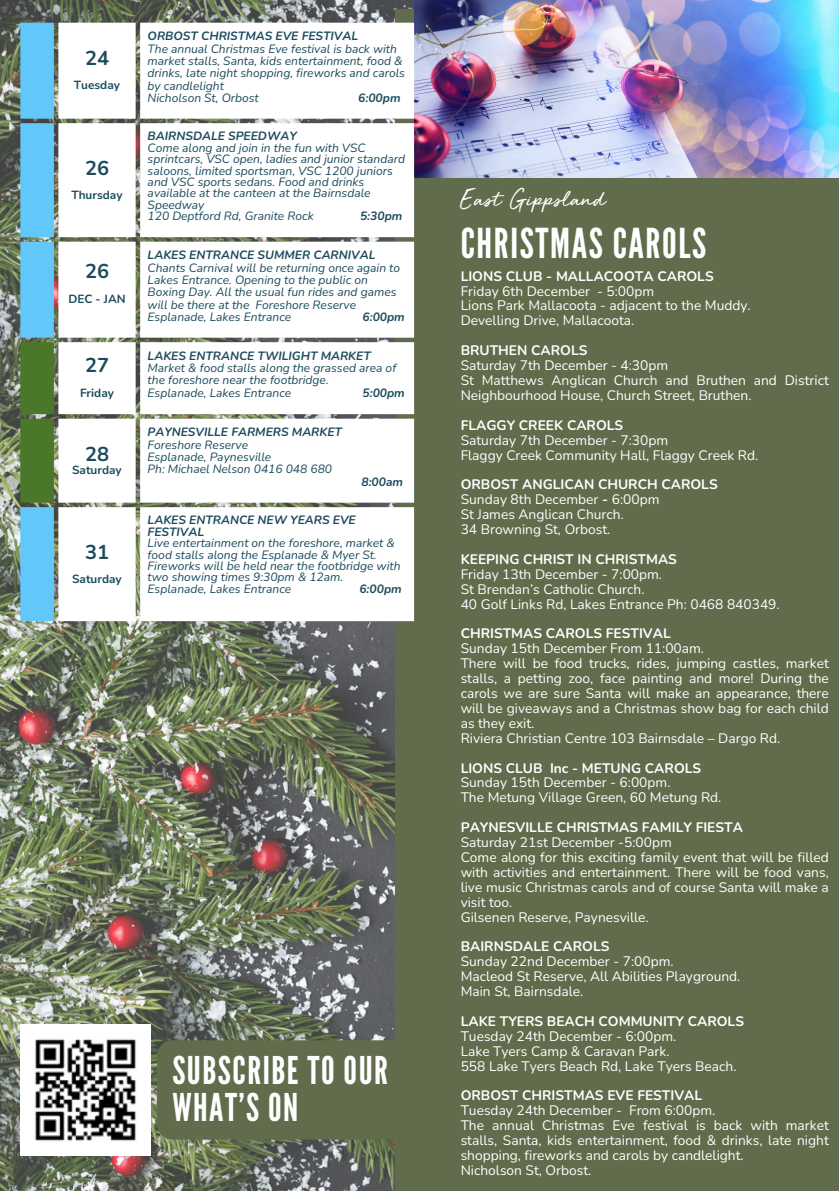
<style>
.page{position:relative;width:839px;height:1191px;background:#fff}
.page>*{position:absolute;margin:0;border:0;box-sizing:border-box;transform-origin:0 0}
.t1{font:41.2px "League Gothic";letter-spacing:.04em;color:#fff}
.t2{font:38.2px/37.6px "League Gothic";letter-spacing:.04em;color:#fff}
.t3{font:25.8px "Golden Plains";color:#fff}
.t4{font:700 20px "Nunito";color:#1c4b5d}
.t5{font:13.8px/15px "Nunito";color:#fff;text-align:justify}
.t6{font:700 13.8px "Nunito";color:#fff}
.t7{font:italic 12px/11.4px "Nunito";color:#1c4b5d}
.t8{font:italic 700 12px/11.4px "Nunito";color:#1c4b5d}
.t9{font:700 11.8px "Nunito";color:#1c4b5d}
.s1{font-weight:700}
</style>
<div class="page">
<img style="left:0;top:0;width:414px;height:1191px">
<div style="left:395px;top:9px;width:443px;height:1182px;background:#606c4b"></div>
<img style="left:414px;top:0;width:424px;height:177px">
<svg style="left:58px;top:23px;width:356px;height:598px"></svg>
<svg style="left:20px;top:23px;width:34px;height:598px"></svg>
<img style="left:20px;top:1025px;width:131px;height:130px">
<div style="left:157px;top:1040px;width:238px;height:100px;background:#606c4b"></div>
<h2 class="t4" style="left:85px;top:45px;width:25px">24</h2>
<h1 class="t9" style="left:74px;top:78px;width:48px">Tuesday</h1>
<p class="t4" style="left:85px;top:155px;width:25px">26</p>
<p class="t9" style="left:71px;top:188px;width:53px">Thursday</p>
<p class="t4" style="left:85px;top:258px;width:25px">26</p>
<p class="t9" style="left:68px;top:291px;width:59px">DEC - JAN</p>
<p class="t4" style="left:85px;top:352px;width:25px">27</p>
<p class="t9" style="left:80px;top:385px;width:35px">Friday</p>
<p class="t4" style="left:85px;top:441px;width:25px">28</p>
<p class="t9" style="left:72px;top:462px;width:51px">Saturday</p>
<p class="t4" style="left:85px;top:539px;width:25px">31</p>
<p class="t9" style="left:72px;top:572px;width:51px">Saturday</p>
<p class="t8" style="left:148px;top:31px;width:212px">ORBOST CHRISTMAS EVE FESTIVAL</p>
<p class="t7" style="left:148px;top:42px;width:259px;line-height:12.4px">The annual Christmas Eve festival is back with market stalls, Santa, kids entertainment, food &amp; drinks, late night shopping, fireworks and carols by candlelight</p>
<p class="t7" style="left:148px;top:92px;width:113px">Nicholson St, Orbost</p>
<p class="t8" style="left:358px;top:92px;width:44px">6:00pm</p>
<p class="t8" style="left:148px;top:131px;width:151px">BAIRNSDALE SPEEDWAY</p>
<p class="t7" style="left:148px;top:142px;width:259px">Come along and join in the fun with VSC sprintcars, VSC open, ladies and junior standard saloons, limited sportsman, VSC 1200 juniors and VSC sports sedans. Food and drinks available at the canteen at the Bairnsdale Speedway</p>
<p class="t7" style="left:148px;top:211px;width:167px">120 Deptford Rd, Granite Rock</p>
<p class="t8" style="left:360px;top:211px;width:44px">5:30pm</p>
<p class="t8" style="left:148px;top:250px;width:229px">LAKES ENTRANCE SUMMER CARNIVAL</p>
<p class="t7" style="left:148px;top:261px;width:254px;line-height:12.4px">Chants Carnival will be returning once again to Lakes Entrance. Opening to the public on Boxing Day. All the usual fun rides and games will be there at the Foreshore Reserve</p>
<p class="t7" style="left:148px;top:311px;width:145px">Esplanade, Lakes Entrance</p>
<p class="t8" style="left:362px;top:311px;width:44px">6:00pm</p>
<p class="t8" style="left:148px;top:350px;width:225px">LAKES ENTRANCE TWILIGHT MARKET</p>
<p class="t7" style="left:148px;top:362px;width:250px;line-height:12.4px">Market &amp; food stalls along the grassed area of the foreshore near the footbridge.</p>
<p class="t7" style="left:148px;top:387px;width:145px">Esplanade, Lakes Entrance</p>
<p class="t8" style="left:362px;top:387px;width:44px">5:00pm</p>
<p class="t8" style="left:148px;top:427px;width:196px">PAYNESVILLE FARMERS MARKET</p>
<p class="t7" style="left:148px;top:439px;width:102px">Foreshore Reserve</p>
<p class="t7" style="left:148px;top:451px;width:125px">Esplanade, Paynesville</p>
<p class="t7" style="left:148px;top:464px;width:186px">Ph: Michael Nelson 0416 048 680</p>
<p class="t8" style="left:361px;top:476px;width:43px">8:00am</p>
<p class="t8" style="left:148px;top:515px;width:209px">LAKES ENTRANCE NEW YEARS EVE<br>FESTIVAL</p>
<p class="t7" style="left:148px;top:538px;width:254px">Live entertainment on the foreshore, market &amp; food stalls along the Esplanade &amp; Myer St.<br>Fireworks will be held near the footbridge with two showing times 9:30pm &amp; 12am.</p>
<p class="t7" style="left:148px;top:583px;width:145px">Esplanade, Lakes Entrance</p>
<p class="t8" style="left:359px;top:583px;width:44px">6:00pm</p>
<p class="t2" style="left:172px;top:1052px;width:217px">SUBSCRIBE TO OUR<br>WHAT’S ON</p>
<p class="t3" style="left:460px;top:186px;width:146px">East Gippsland</p>
<p class="t1" style="left:460px;top:219px;width:247px">CHRISTMAS CAROLS</p>
<p class="t6" style="left:460px;top:267px;width:254px">LIONS CLUB - MALLACOOTA CAROLS</p>
<p class="t5" style="left:460px;top:284px;width:195px">Friday 6th December - 5:00pm</p>
<p class="t5" style="left:460px;top:298px;width:291px">Lions Park Mallacoota - adjacent to the Muddy.</p>
<p class="t5" style="left:460px;top:313px;width:175px">Develling Drive, Mallacoota.</p>
<p class="t6" style="left:460px;top:341px;width:128px">BRUTHEN CAROLS</p>
<p class="t5" style="left:460px;top:358px;width:209px">Saturday 7th December - 4:30pm</p>
<p class="t5" style="left:460px;top:373px;width:369px">St Matthews Anglican Church and Bruthen and District<br>Neighbourhood House, Church Street, Bruthen.</p>
<p class="t6" style="left:460px;top:416px;width:164px">FLAGGY CREEK CAROLS</p>
<p class="t5" style="left:460px;top:433px;width:209px">Saturday 7th December - 7:30pm</p>
<p class="t5" style="left:460px;top:447px;width:299px">Flaggy Creek Community Hall, Flaggy Creek Rd.</p>
<p class="t6" style="left:460px;top:475px;width:258px">ORBOST ANGLICAN CHURCH CAROLS</p>
<p class="t5" style="left:460px;top:492px;width:200px">Sunday 8th December <span class="s1">-</span> 6:00pm</p>
<p class="t5" style="left:460px;top:507px;width:165px">St James Anglican Church.</p>
<p class="t5" style="left:460px;top:522px;width:151px">34 Browning St, Orbost.</p>
<p class="t6" style="left:460px;top:550px;width:218px">KEEPING CHRIST IN CHRISTMAS</p>
<p class="t5" style="left:460px;top:567px;width:203px">Friday 13th December - 7:00pm.</p>
<p class="t5" style="left:460px;top:582px;width:185px">St Brendan’s Catholic Church.</p>
<p class="t5" style="left:460px;top:597px;width:320px">40 Golf Links Rd, Lakes Entrance Ph: 0468 840349.</p>
<p class="t6" style="left:460px;top:624px;width:211px">CHRISTMAS CAROLS FESTIVAL</p>
<p class="t5" style="left:460px;top:641px;width:245px">Sunday 15th December From 11:00am.</p>
<p class="t5" style="left:460px;top:656px;width:369px">There will be food trucks, rides, jumping castles, market stalls, a petting zoo, face painting and more! During the carols we are sure Santa will make an appearance, there will be giveaways and a Christmas show bag for each child as they exit.</p>
<p class="t5" style="left:460px;top:731px;width:321px">Riviera Christian Centre 103 Bairnsdale – Dargo Rd.</p>
<p class="t6" style="left:460px;top:759px;width:242px">LIONS CLUB Inc - METUNG CAROLS</p>
<p class="t5" style="left:460px;top:775px;width:211px">Sunday 15th December - 6:00pm.</p>
<p class="t5" style="left:460px;top:790px;width:262px">The Metung Village Green, 60 Metung Rd.</p>
<p class="t6" style="left:460px;top:818px;width:284px">PAYNESVILLE CHRISTMAS FAMILY FIESTA</p>
<p class="t5" style="left:460px;top:835px;width:212px">Saturday 21st December -5:00pm</p>
<p class="t5" style="left:460px;top:850px;width:369px">Come along for this exciting family event that will be filled with activities and entertainment. There will be food vans, live music Christmas carols and of course Santa will make a visit too.</p>
<p class="t5" style="left:460px;top:910px;width:189px">Gilsenen Reserve, Paynesville.</p>
<p class="t6" style="left:460px;top:937px;width:150px">BAIRNSDALE CAROLS</p>
<p class="t5" style="left:460px;top:954px;width:214px">Sunday 22nd December - 7:00pm.</p>
<p class="t5" style="left:460px;top:969px;width:281px">Macleod St Reserve, All Abilities Playground.</p>
<p class="t5" style="left:460px;top:984px;width:124px">Main St, Bairnsdale.</p>
<p class="t6" style="left:460px;top:1012px;width:285px">LAKE TYERS BEACH COMMUNITY CAROLS</p>
<p class="t5" style="left:460px;top:1029px;width:217px">Tuesday 24th December - 6:00pm.</p>
<p class="t5" style="left:460px;top:1044px;width:210px">Lake Tyers Camp &amp; Caravan Park.</p>
<p class="t5" style="left:460px;top:1059px;width:277px">558 Lake Tyers Beach Rd, Lake Tyers Beach.</p>
<p class="t6" style="left:460px;top:1086px;width:243px">ORBOST CHRISTMAS EVE FESTIVAL</p>
<p class="t5" style="left:460px;top:1103px;width:256px">Tuesday 24th December - From 6:00pm.</p>
<p class="t5" style="left:460px;top:1118px;width:369px">The annual Christmas Eve festival is back with market stalls, Santa, kids entertainment, food &amp; drinks, late night shopping, fireworks and carols by candlelight.</p>
<p class="t5" style="left:460px;top:1163px;width:132px">Nicholson St, Orbost.</p>
</div>
